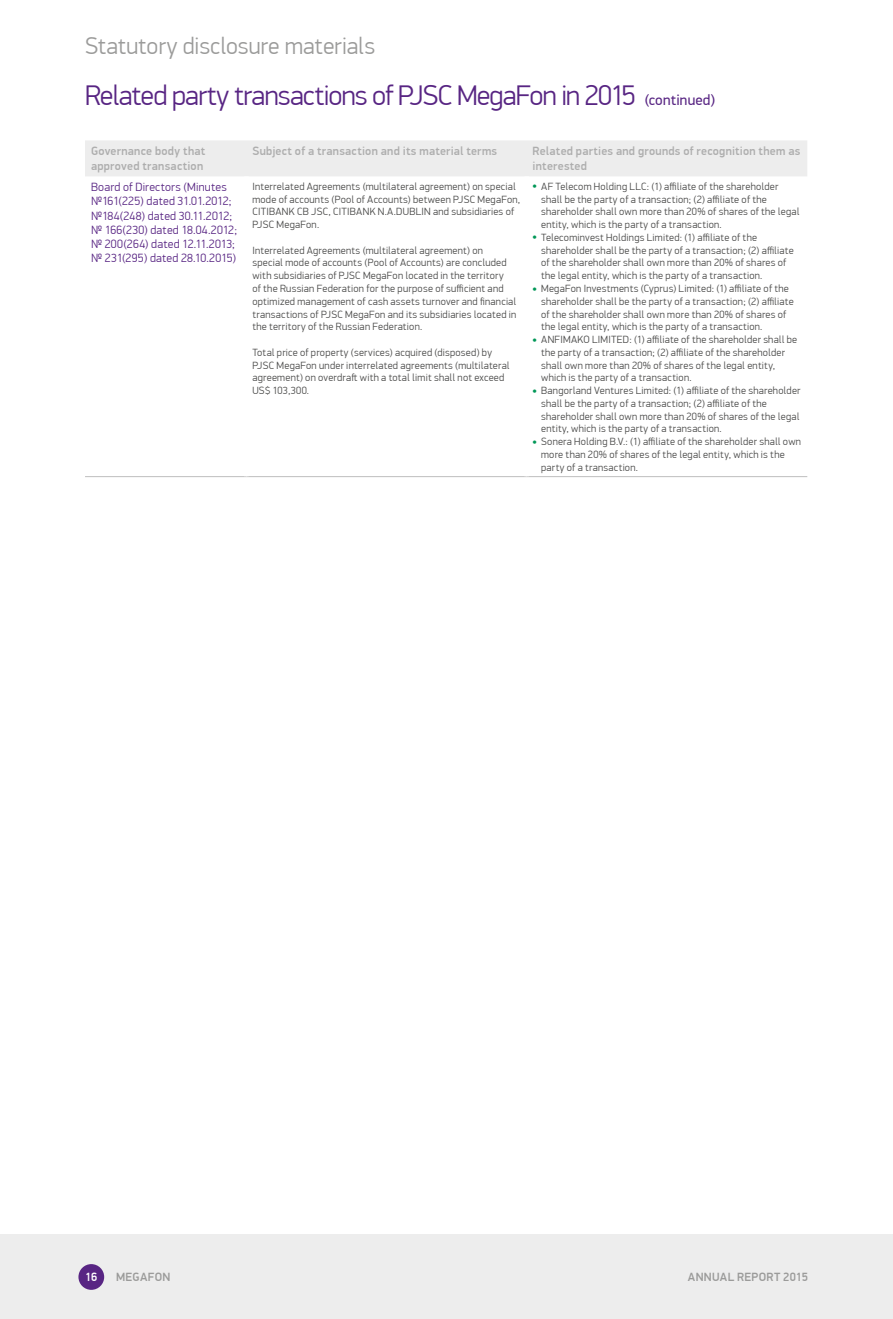
<style>
.page{position:relative;width:893px;height:1319px;background:#fff}
.page>*{position:absolute;margin:0;border:0;box-sizing:border-box;transform-origin:0 0}
.t1{font:300 28.5px "PF Din Display Pro";letter-spacing:-.025em;color:#582583}
.t2{font:300 24px "PF Din Display Pro";color:#9b9b9a}
.Governance{font:300 12px/14.2px "PF Din Display Pro";letter-spacing:.02em;color:#582583}
.Fin_Table_Header{font:500 12px/15px "PF Din Display Pro";letter-spacing:.025em;color:#adadad}
.t3{font:500 12px "PF Din Display Pro";letter-spacing:.025em;color:#9b9b9a}
.t4{font:500 12px "PF Din Display Pro";color:#fff}
.Appendix_text{font:300 10.5px/12.8px "PF Din Display Pro";letter-spacing:.025em;color:#4a4a49}
.s1{font-weight:400;font-size:15px}
.s2{font-size:5.25px;color:#009757}
</style>
<div class="page">
<div style="left:0;top:1233px;width:893px;height:85px;background:#ededed"></div>
<div style="left:78px;top:1263px;width:26px;height:26px;background:#582583;border-radius:50%"></div>
<div style="left:85px;top:140px;width:722px;height:36px;background:#ededed"></div>
<hr style="left:85px;top:476px;width:161px;height:1px;background:#bebebe">
<hr style="left:246px;top:476px;width:281px;height:1px;background:#bebebe">
<hr style="left:527px;top:476px;width:280px;height:1px;background:#bebebe">
<h2 class="t2" style="left:85px;top:32px;width:292px">Statutory disclosure materials</h2>
<h1 class="t1" style="left:85px;top:78px;width:632px">Related party transactions of PJSC MegaFon in 2015 <span class="s1">(continued)</span></h1>
<p class="Fin_Table_Header" style="left:91px;top:144px;width:116px">Governance body that approved transaction</p>
<p class="Fin_Table_Header" style="left:252px;top:144px;width:246px">Subject of a transaction and its material terms</p>
<p class="Fin_Table_Header" style="left:533px;top:144px;width:269px">Related parties and grounds of recognition them as interested</p>
<p class="Governance" style="left:91px;top:180px;width:148px">Board of Directors (Minutes №161(225) dated 31.01.2012; №184(248) dated 30.11.2012; № 166(230) dated 18.04.2012; № 200(264) dated 12.11.2013; № 231(295) dated 28.10.2015)</p>
<p class="Appendix_text" style="left:252px;top:180px;width:269px">Interrelated Agreements (multilateral agreement) on special mode of accounts (Pool of Accounts) between PJSC MegaFon, CITIBANK CB JSC, CITIBANK N.A.DUBLIN and subsidiaries of PJSC MegaFon.</p>
<p class="Appendix_text" style="left:541px;top:180px;width:260px;text-indent:-9px"><span class="s2">●</span> AF Telecom Holding LLC: (1) affiliate of the shareholder shall be the party of a transaction; (2) affiliate of the shareholder shall own more than 20% of shares of the legal entity, which is the party of a transaction.</p>
<p class="Appendix_text" style="left:541px;top:231px;width:254px;text-indent:-9px"><span class="s2">●</span> Telecominvest Holdings Limited: (1) affiliate of the shareholder shall be the party of a transaction; (2) affiliate of the shareholder shall own more than 20% of shares of the legal entity, which is the party of a transaction.</p>
<p class="Appendix_text" style="left:541px;top:282px;width:254px;text-indent:-9px"><span class="s2">●</span> MegaFon Investments (Cyprus) Limited: (1) affiliate of the shareholder shall be the party of a transaction; (2) affiliate of the shareholder shall own more than 20% of shares of the legal entity, which is the party of a transaction.</p>
<p class="Appendix_text" style="left:541px;top:333px;width:258px;text-indent:-9px"><span class="s2">●</span> ANFIMAKO LIMITED: (1) affiliate of the shareholder shall be the party of a transaction; (2) affiliate of the shareholder shall own more than 20% of shares of the legal entity, which is the party of a transaction.</p>
<p class="Appendix_text" style="left:541px;top:384px;width:261px;text-indent:-9px"><span class="s2">●</span> Bangorland Ventures Limited: (1) affiliate of the shareholder shall be the party of a transaction; (2) affiliate of the shareholder shall own more than 20% of shares of the legal entity, which is the party of a transaction.</p>
<p class="Appendix_text" style="left:541px;top:435px;width:261px;text-indent:-9px"><span class="s2">●</span> Sonera Holding B.V.: (1) affiliate of the shareholder shall own more than 20% of shares of the legal entity, which is the party of a transaction.</p>
<p class="Appendix_text" style="left:252px;top:244px;width:265px">Interrelated Agreements (multilateral agreement) on<br>special mode of accounts (Pool of Accounts) are concluded with subsidiaries of PJSC MegaFon located in the territory<br>of the Russian Federation for the purpose of sufficient and optimized management of cash assets turnover and financial transactions of PJSC MegaFon and its subsidiaries located in the territory of the Russian Federation.</p>
<p class="Appendix_text" style="left:252px;top:346px;width:259px">Total price of property (services) acquired (disposed) by PJSC MegaFon under interrelated agreements (multilateral agreement) on overdraft with a total limit shall not exceed US$ 103,300.</p>
<p class="t4" style="left:85px;top:1269px;width:14px">16</p>
<p class="t3" style="left:116px;top:1269px;width:56px">MEGAFON</p>
<p class="t3" style="left:688px;top:1269px;width:122px">ANNUAL REPORT 2015</p>
</div>
